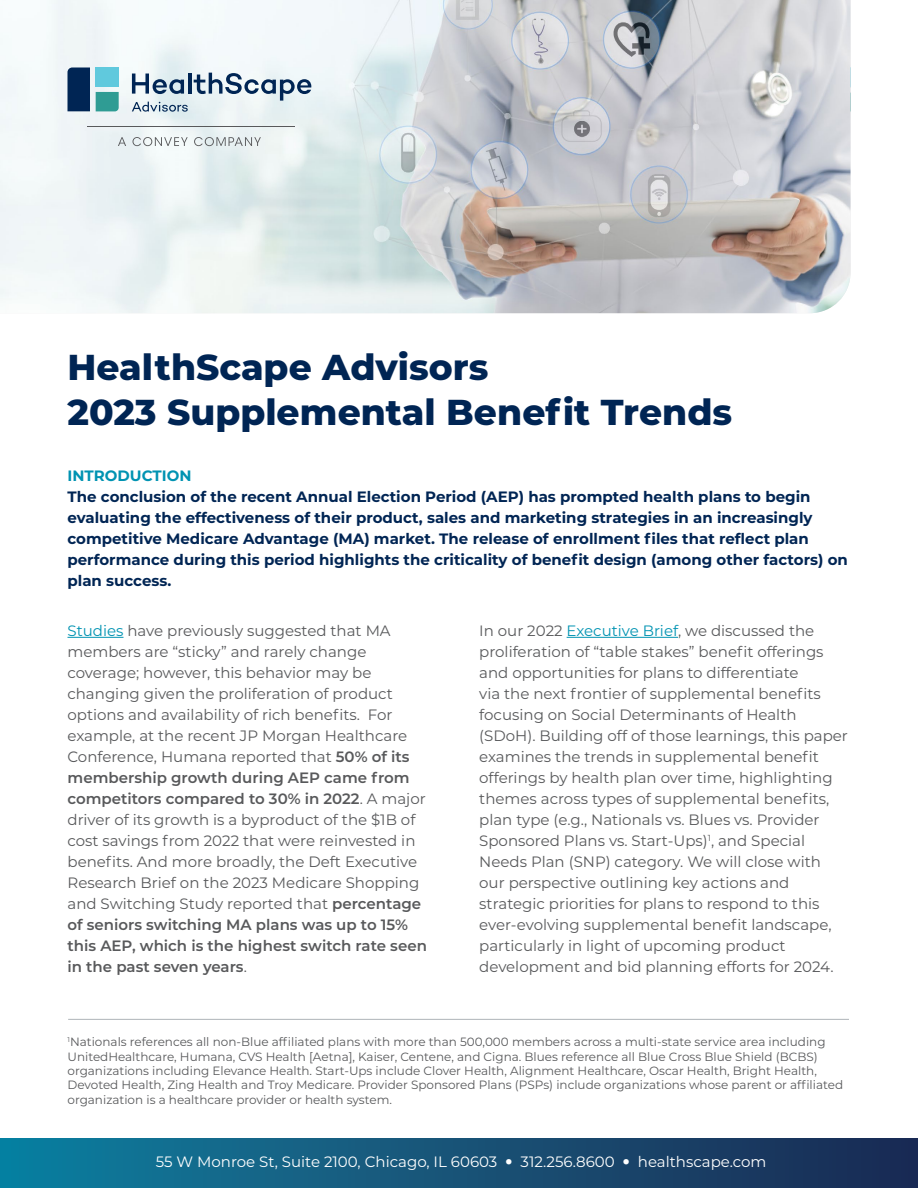
<style>
.page{position:relative;width:918px;height:1188px;background:#fff}
.page>*{position:absolute;margin:0;border:0;box-sizing:border-box;transform-origin:0 0}
.t1{font:800 36px/45px "Montserrat";color:#002554}
.t2{font:15px/21px "Montserrat";color:#58595b}
.t3{font:700 15px/21px "Montserrat";color:#002554}
.t4{font:15px "Montserrat";color:#fff}
.t5{font:700 15px "Montserrat";color:#0093b2}
.t6{font:12px/14.4px "Montserrat";color:#58595b}
.s1{color:#0093b2}
.s2{font-weight:600}
</style>
<div class="page">
<div style="left:0;top:1138px;width:918px;height:50px;background:linear-gradient(to right,#0e7f9f,#1c2951)"></div>
<img style="left:0;top:0;width:850px;height:313px">
<hr style="left:68px;top:637px;width:56px;height:1px;background:#0093b2">
<hr style="left:68px;top:1019px;width:781px;height:1px;background:#5c6670">
<svg style="left:68px;top:68px;width:22px;height:43px"></svg>
<svg style="left:96px;top:92px;width:23px;height:19px"></svg>
<div style="left:96px;top:68px;width:23px;height:19px;background:#60c9dd"></div>
<svg style="left:132px;top:74px;width:52px;height:20px"></svg>
<hr style="left:188px;top:73px;width:3px;height:21px;background:#002554">
<svg style="left:194px;top:73px;width:117px;height:28px"></svg>
<svg style="left:132px;top:102px;width:56px;height:10px"></svg>
<svg style="left:118px;top:137px;width:8px;height:9px"></svg>
<svg style="left:133px;top:137px;width:55px;height:9px"></svg>
<svg style="left:194px;top:137px;width:67px;height:9px"></svg>
<hr style="left:88px;top:126px;width:207px;height:1px;background:#58595b">
<hr style="left:567px;top:637px;width:111px;height:1px;background:#0093b2">
<svg style="left:506px;top:1159px;width:6px;height:5px"></svg>
<svg style="left:624px;top:1159px;width:5px;height:5px"></svg>
<h1 class="t1" style="left:68px;top:343px;width:666px">HealthScape Advisors<br>2023 Supplemental Benefit Trends</h1>
<p class="t5" style="left:68px;top:464px;width:126px">INTRODUCTION</p>
<p class="t3" style="left:68px;top:485px;width:782px">The conclusion of the recent Annual Election Period (AEP) has prompted health plans to begin evaluating the effectiveness of their product, sales and marketing strategies in an increasingly competitive Medicare Advantage (MA) market. The release of enrollment files that reflect plan performance during this period highlights the criticality of benefit design (among other factors) on plan success.</p>
<p class="t2" style="left:479px;top:619px;width:370px">In our 2022 <span class="s1">Executive Brief</span>, we discussed the proliferation of “table stakes” benefit offerings and opportunities for plans to differentiate<br>via the next frontier of supplemental benefits focusing on Social Determinants of Health (SDoH). Building off of those learnings, this paper examines the trends in supplemental benefit offerings by health plan over time, highlighting themes across types of supplemental benefits, plan type (e.g., Nationals vs. Blues vs. Provider Sponsored Plans vs. Start-Ups)<sup>1</sup>, and Special Needs Plan (SNP) category. We will close with our perspective outlining key actions and strategic priorities for plans to respond to this ever-evolving supplemental benefit landscape, particularly in light of upcoming product development and bid planning efforts for 2024.</p>
<p class="t2" style="left:68px;top:619px;width:361px"><span class="s1">Studies</span> have previously suggested that MA members are “sticky” and rarely change coverage; however, this behavior may be changing given the proliferation of product options and availability of rich benefits. For example, at the recent JP Morgan Healthcare Conference, Humana reported that <span class="s2">50% of its membership growth during AEP came from competitors compared to 30% in 2022</span>. A major driver of its growth is a byproduct of the $1B of cost savings from 2022 that were reinvested in benefits. And more broadly, the Deft Executive Research Brief on the 2023 Medicare Shopping and Switching Study reported that <span class="s2">percentage of seniors switching MA plans was up to 15% this AEP, which is the highest switch rate seen in the past seven years</span>.</p>
<p class="t6" style="left:68px;top:1034px;width:777px"><sup>1</sup>Nationals references all non-Blue affiliated plans with more than 500,000 members across a multi-state service area including UnitedHealthcare, Humana, CVS Health [Aetna], Kaiser, Centene, and Cigna. Blues reference all Blue Cross Blue Shield (BCBS) organizations including Elevance Health. Start-Ups include Clover Health, Alignment Healthcare, Oscar Health, Bright Health, Devoted Health, Zing Health and Troy Medicare. Provider Sponsored Plans (PSPs) include organizations whose parent or affiliated organization is a healthcare provider or health system.</p>
<p class="t4" style="left:156px;top:1151px;width:343px">55 W Monroe St, Suite 2100, Chicago, IL 60603</p>
<p class="t4" style="left:521px;top:1151px;width:96px">312.256.8600</p>
<p class="t4" style="left:638px;top:1151px;width:130px">healthscape.com</p>
</div>
